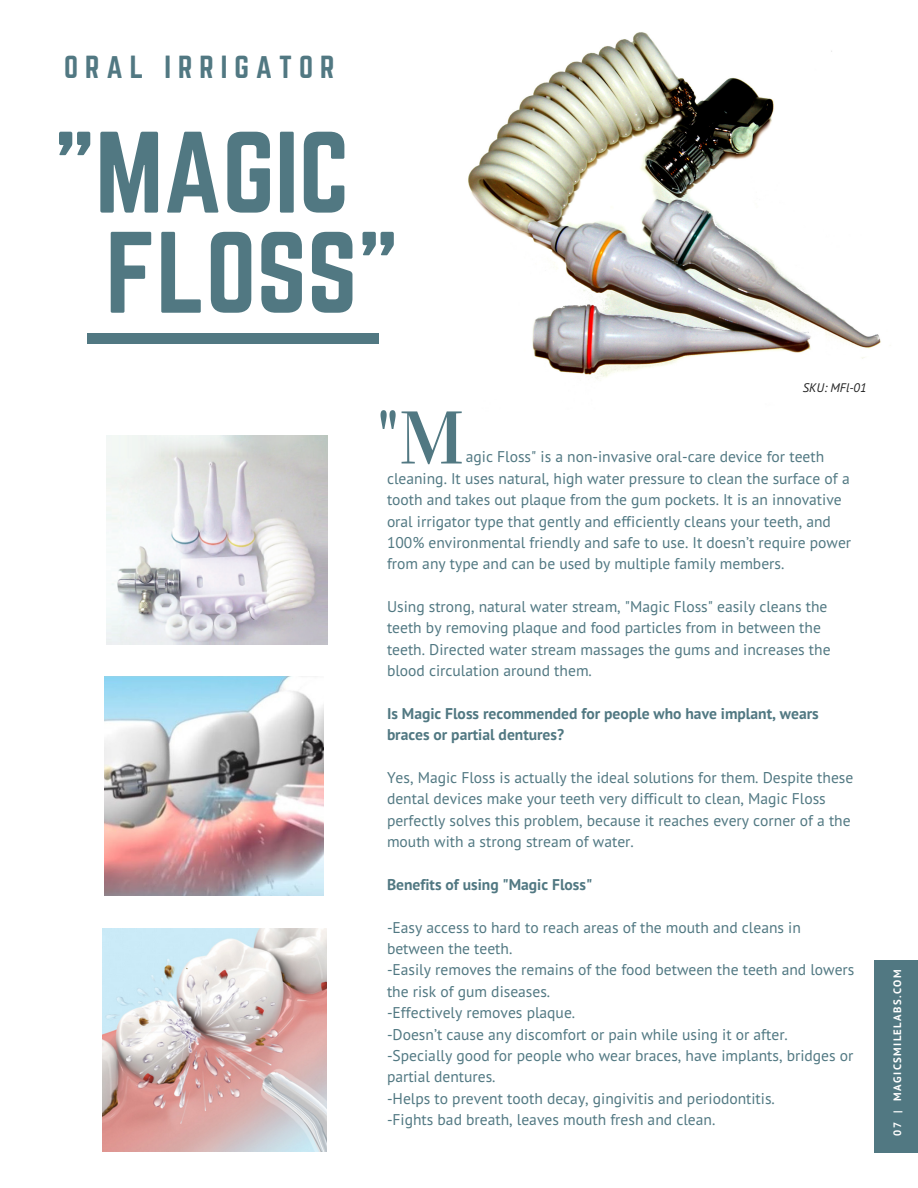
<style>
.page{position:relative;width:918px;height:1188px;background:#fff}
.page>*{position:absolute;margin:0;border:0;box-sizing:border-box;transform-origin:0 0}
.t1{font:101.1px/100.2px "Norwester";color:#517882;text-align:center}
.t2{font:74.7px "Vidaloka";color:#517882}
.t3{font:28.05px "Norwester";letter-spacing:.25em;color:#517882}
.t4{font:15.6px/21.3px "PT Sans";color:#517882}
.t5{font:700 15.6px/21.3px "PT Sans";color:#517882}
.t6{font:italic 12.45px "PT Sans";color:#222}
.t7{font:700 10.8px "PT Sans";letter-spacing:.13em;color:#fff}
</style>
<div class="page">
<div style="left:87px;top:333px;width:292px;height:10px;background:#517882"></div>
<img style="left:105px;top:676px;width:219px;height:219px">
<img style="left:102px;top:928px;width:224px;height:224px">
<img style="left:468px;top:32px;width:413px;height:347px">
<img style="left:107px;top:435px;width:220px;height:210px">
<div style="left:874px;top:961px;width:44px;height:192px;background:#517882"></div>
<h3 class="t3" style="left:64px;top:53px;width:272px">ORAL IRRIGATOR</h3>
<h1 class="t1" style="left:54px;top:127px;width:346px">"MAGIC<br>FLOSS"</h1>
<p class="t6" style="left:803px;top:379px;width:65px">SKU: MFl-01</p>
<h2 class="t2" style="left:377px;top:393px;width:89px">"M</h2>
<p class="t4" style="left:387px;top:446px;width:466px;text-indent:79px">agic Floss" is a non-invasive oral-care device for teeth cleaning. It uses natural, high water pressure to clean the surface of a tooth and takes out plaque from the gum pockets. It is an innovative oral irrigator type that gently and efficiently cleans your teeth, and 100% environmental friendly and safe to use. It doesn’t require power from any type and can be used by multiple family members.</p>
<p class="t4" style="left:387px;top:596px;width:445px">Using strong, natural water stream, "Magic Floss" easily cleans the teeth by removing plaque and food particles from in between the teeth. Directed water stream massages the gums and increases the blood circulation around them.</p>
<p class="t5" style="left:387px;top:702px;width:433px">Is Magic Floss recommended for people who have implant, wears braces or partial dentures?</p>
<p class="t4" style="left:387px;top:767px;width:468px">Yes, Magic Floss is actually the ideal solutions for them. Despite these dental devices make your teeth very difficult to clean, Magic Floss perfectly solves this problem, because it reaches every corner of a the mouth with a strong stream of water.</p>
<p class="t5" style="left:387px;top:873px;width:207px">Benefits of using "Magic Floss"</p>
<p class="t4" style="left:387px;top:916px;width:469px">-Easy access to hard to reach areas of the mouth and cleans in between the teeth.<br>-Easily removes the remains of the food between the teeth and lowers the risk of gum diseases.<br>-Effectively removes plaque.<br>-Doesn’t cause any discomfort or pain while using it or after. -Specially good for people who wear braces, have implants, bridges or partial dentures.<br>-Helps to prevent tooth decay, gingivitis and periodontitis.<br>-Fights bad breath, leaves mouth fresh and clean.</p>
<p class="t7" style="left:890px;top:1136px;width:168px;rotate:-90deg">07 | MAGICSMILELABS.COM</p>
</div>
